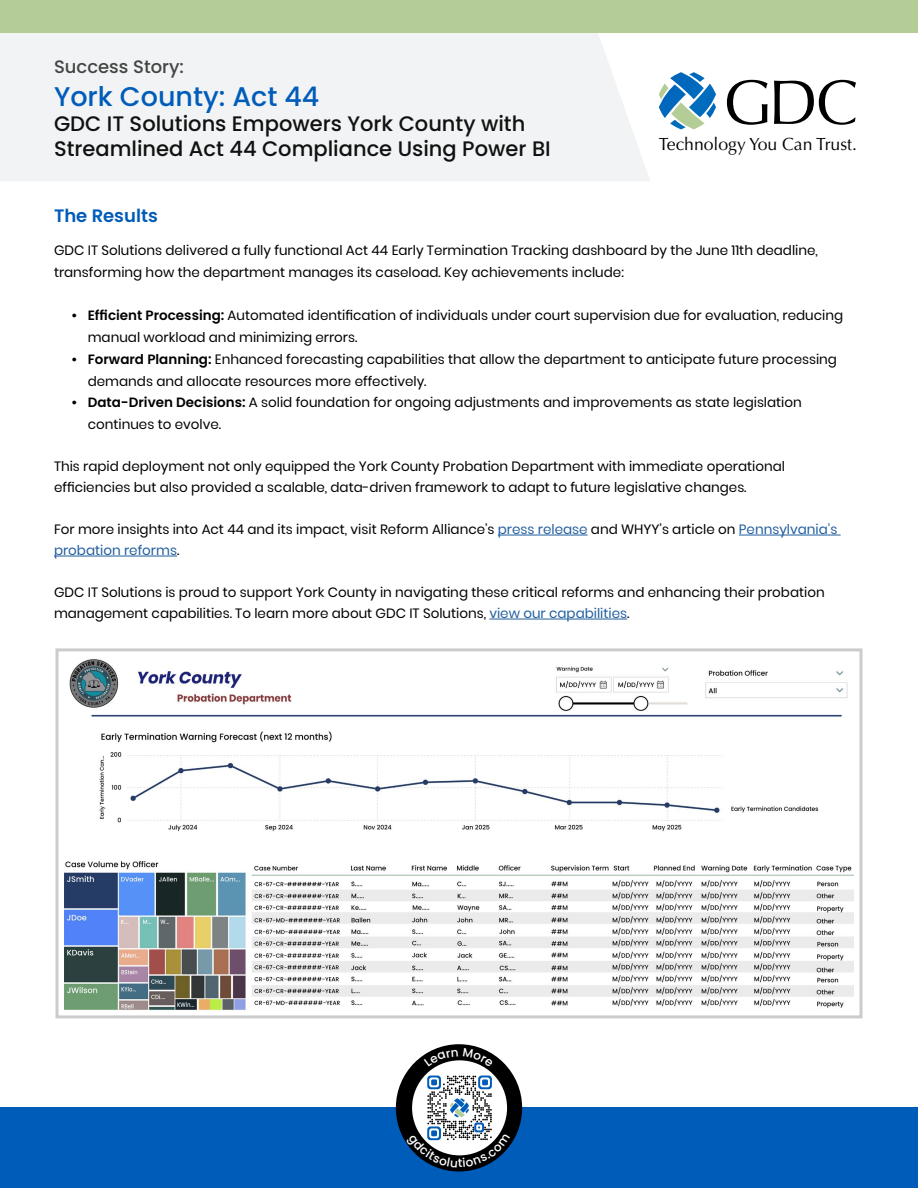
<style>
.page{position:relative;width:918px;height:1188px;background:#fff}
.page>*{position:absolute;margin:0;border:0;box-sizing:border-box;transform-origin:0 0}
.t1{font:500 27px "Poppins";color:#005cb9}
.t2{font:500 21px/25.2px "Poppins";color:#111}
.t3{font:500 18px "Poppins";color:#444}
.t4{font:600 18px "Poppins";color:#005cb9}
.t5{font:17.7px "Optima LT Std";color:#000}
.t6{font:13.5px/21.8px "Poppins";color:#000}
.s1{font-weight:600}
.s2{color:#215e9e}
</style>
<div class="page">
<div style="left:0;top:33px;width:650px;height:148px;background:#f1f3f4"></div>
<div style="left:0;top:0;width:918px;height:33px;background:#b4cc95"></div>
<div style="left:0;top:1108px;width:918px;height:80px;background:#005cb9"></div>
<svg style="left:727px;top:80px;width:41px;height:45px"></svg>
<svg style="left:774px;top:80px;width:82px;height:45px"></svg>
<svg style="left:659px;top:72px;width:57px;height:57px"></svg>
<hr style="left:498px;top:535px;width:90px;height:1px;background:#215e9e">
<hr style="left:739px;top:535px;width:102px;height:1px;background:#215e9e">
<hr style="left:54px;top:556px;width:123px;height:1px;background:#215e9e">
<hr style="left:489px;top:619px;width:138px;height:1px;background:#215e9e">
<div style="left:396px;top:1044px;width:126px;height:128px;background:#000;border-radius:50%"></div>
<div style="left:412px;top:1060px;width:95px;height:95px;background:#fff;border-radius:50%"></div>
<svg style="left:425px;top:1074px;width:69px;height:68px"></svg>
<img style="left:65px;top:659px;width:788px;height:352px">
<div style="left:56px;top:648px;width:806px;height:370px;border:3px solid #ccc"></div>
<svg style="left:424px;top:1048px;width:69px;height:19px"></svg>
<svg style="left:406px;top:1076px;width:104px;height:91px"></svg>
<h3 class="t3" style="left:54px;top:57px;width:132px">Success Story:</h3>
<h1 class="t1" style="left:54px;top:81px;width:267px">York County: Act 44</h1>
<h2 class="t2" style="left:54px;top:111px;width:498px">GDC IT Solutions Empowers York County with<br>Streamlined Act 44 Compliance Using Power BI</h2>
<h3 class="t5" style="left:659px;top:134px;width:200px">Technology You Can Trust.</h3>
<h3 class="t4" style="left:54px;top:205px;width:105px">The Results</h3>
<p class="t6" style="left:54px;top:239px;width:765px">GDC IT Solutions delivered a fully functional Act 44 Early Termination Tracking dashboard by the June 11th deadline, transforming how the department manages its caseload. Key achievements include:</p>
<p class="t6" style="left:88px;top:305px;width:757px;text-indent:-17px"><span class="s1">• Efficient Processing:</span> Automated identification of individuals under court supervision due for evaluation, reducing manual workload and minimizing errors.</p>
<p class="t6" style="left:88px;top:348px;width:751px;text-indent:-17px"><span class="s1">• Forward Planning:</span> Enhanced forecasting capabilities that allow the department to anticipate future processing demands and allocate resources more effectively.</p>
<p class="t6" style="left:88px;top:392px;width:716px;text-indent:-17px"><span class="s1">• Data-Driven Decisions:</span> A solid foundation for ongoing adjustments and improvements as state legislation continues to evolve.</p>
<p class="t6" style="left:54px;top:456px;width:733px;line-height:21px">This rapid deployment not only equipped the York County Probation Department with immediate operational efficiencies but also provided a scalable, data-driven framework to adapt to future legislative changes.</p>
<p class="t6" style="left:54px;top:519px;width:785px;line-height:21px">For more insights into Act 44 and its impact, visit Reform Alliance’s <span class="s2">press release</span> and WHYY’s article on <span class="s2">Pennsylvania’s probation reforms</span>.</p>
<p class="t6" style="left:54px;top:582px;width:772px;line-height:21px">GDC IT Solutions is proud to support York County in navigating these critical reforms and enhancing their probation management capabilities. To learn more about GDC IT Solutions, <span class="s2">view our capabilities</span>.</p>
</div>
